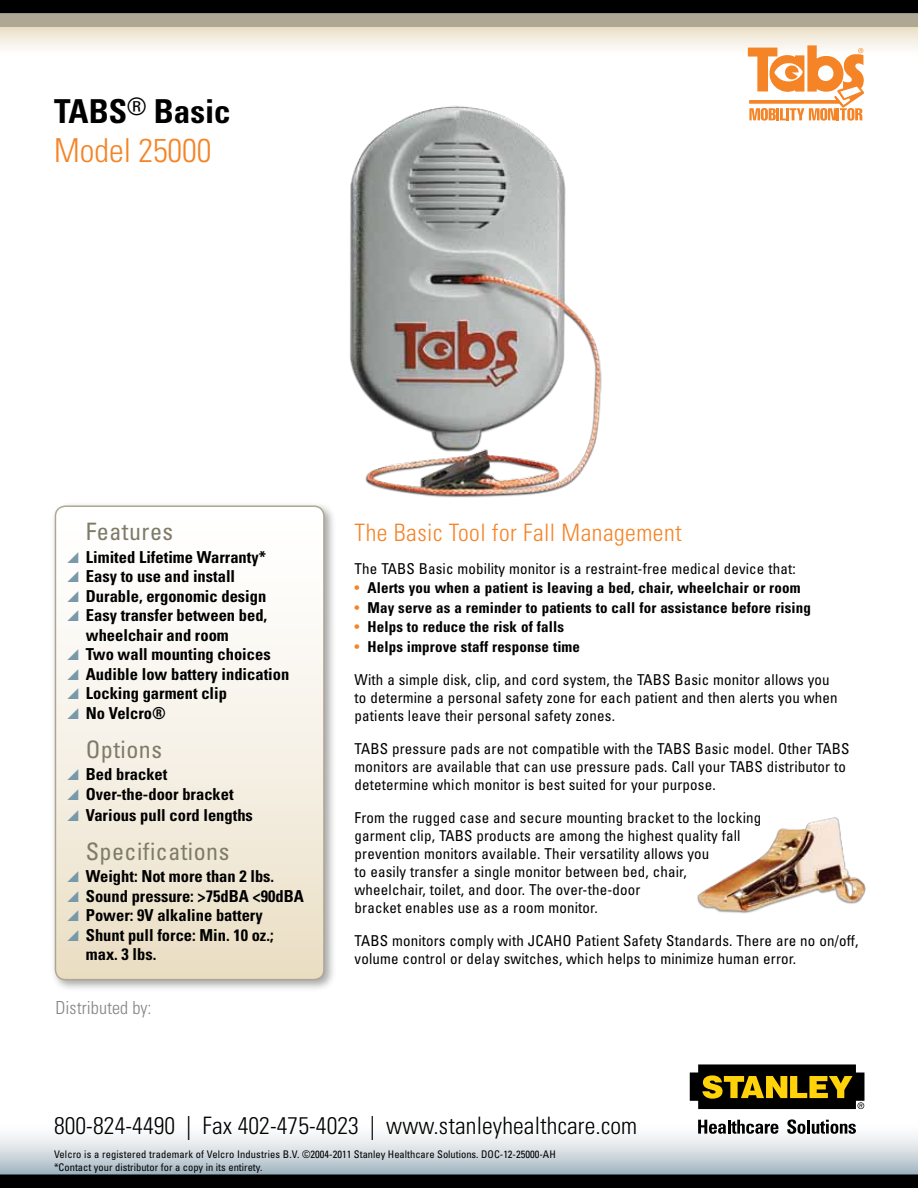
<style>
.page{position:relative;width:918px;height:1188px;background:#fff}
.page>*{position:absolute;margin:0;border:0;box-sizing:border-box;transform-origin:0 0}
.t1{font:300 condensed 33px/39.6px "Univers";color:#f58427}
.t2{font:300 condensed 24px "Univers";letter-spacing:.005em;color:#000}
.t3{font:300 condensed 24px "Univers";letter-spacing:.02em;color:#f58427}
.t4{font:condensed 24px "Univers";letter-spacing:.02em;color:#7f7b68}
.t5{font:300 condensed 18px "Univers";letter-spacing:.005em;color:#808285}
.t6{font:700 condensed 16.5px/19.5px "Univers";color:#000}
.t7{font:condensed 15px/18px "Univers";letter-spacing:.01em;color:#000}
.t8{font:700 condensed 15px "Univers";letter-spacing:.01em;color:#000}
.t9{font:condensed 10.5px/12.6px "Univers";color:#000}
.s1{font-weight:700;color:#000}
.s2{font-weight:400;color:#f58427}
</style>
<div class="page">
<img style="left:350px;top:106px;width:252px;height:392px">
<svg style="left:0;top:1124px;width:918px;height:50px"></svg>
<div style="left:0;top:1174px;width:918px;height:14px;background:#000"></div>
<div style="left:0;top:27px;width:918px;height:30px;background:linear-gradient(to bottom,#ebe0c7,#fff)"></div>
<div style="left:0;top:0;width:918px;height:14px;background:#000"></div>
<div style="left:0;top:14px;width:918px;height:13px;background:#aea794"></div>
<div style="left:50px;top:501px;width:286px;height:491px;background:#000;opacity:.35"></div>
<svg style="left:55px;top:506px;width:269px;height:474px"></svg>
<div style="left:55px;top:506px;width:270px;height:474px;border:2px solid #aea794;border-radius:10px"></div>
<svg style="left:690px;top:1064px;width:174px;height:45px"></svg>
<svg style="left:698px;top:1120px;width:81px;height:14px"></svg>
<svg style="left:787px;top:1119px;width:18px;height:15px"></svg>
<hr style="left:807px;top:1120px;width:3px;height:14px;background:#000">
<svg style="left:812px;top:1120px;width:44px;height:14px"></svg>
<svg style="left:748px;top:45px;width:116px;height:76px"></svg>
<img style="left:697px;top:817px;width:169px;height:97px">
<svg style="left:67px;top:552px;width:11px;height:11px"></svg>
<svg style="left:67px;top:571px;width:11px;height:11px"></svg>
<svg style="left:67px;top:591px;width:11px;height:11px"></svg>
<svg style="left:67px;top:610px;width:11px;height:11px"></svg>
<svg style="left:67px;top:649px;width:11px;height:11px"></svg>
<svg style="left:67px;top:669px;width:11px;height:11px"></svg>
<svg style="left:67px;top:688px;width:11px;height:11px"></svg>
<svg style="left:67px;top:708px;width:11px;height:11px"></svg>
<svg style="left:67px;top:769px;width:11px;height:11px"></svg>
<svg style="left:67px;top:789px;width:11px;height:11px"></svg>
<svg style="left:67px;top:810px;width:11px;height:11px"></svg>
<svg style="left:67px;top:871px;width:11px;height:11px"></svg>
<svg style="left:67px;top:891px;width:11px;height:11px"></svg>
<svg style="left:67px;top:910px;width:11px;height:11px"></svg>
<svg style="left:67px;top:930px;width:11px;height:11px"></svg>
<h1 class="t1" style="left:54px;top:91px;width:178px"><span class="s1">TABS</span><sup>®</sup> <span class="s1">Basic<br></span>Model 25000</h1>
<h2 class="t4" style="left:86px;top:517px;width:89px">Features</h2>
<p class="t6" style="left:86px;top:547px;width:205px">Limited Lifetime Warranty*<br>Easy to use and install<br>Durable, ergonomic design<br>Easy transfer between bed, wheelchair and room<br>Two wall mounting choices<br>Audible low battery indication<br>Locking garment clip<br>No Velcro®</p>
<h2 class="t4" style="left:86px;top:734px;width:78px">Options</h2>
<p class="t6" style="left:86px;top:765px;width:149px">Bed bracket<br>Over-the-door bracket</p>
<p class="t6" style="left:86px;top:805px;width:169px">Various pull cord lengths</p>
<h2 class="t4" style="left:86px;top:836px;width:145px">Specifications</h2>
<p class="t6" style="left:86px;top:867px;width:220px">Weight: Not more than 2 lbs.<br>Sound pressure: &gt;75dBA &lt;90dBA<br>Power: 9V alkaline battery<br>Shunt pull force: Min. 10 oz.; max. 3 lbs.</p>
<p class="t5" style="left:55px;top:997px;width:98px">Distributed by:</p>
<h2 class="t3" style="left:355px;top:518px;width:329px">The Basic Tool for Fall Management</h2>
<p class="t7" style="left:355px;top:559px;width:443px">The TABS Basic mobility monitor is a restraint-free medical device that:</p>
<p class="t8" style="left:355px;top:579px;width:447px"><span class="s2">•</span> Alerts you when a patient is leaving a bed, chair, wheelchair or room</p>
<p class="t8" style="left:355px;top:598px;width:458px"><span class="s2">•</span> May serve as a reminder to patients to call for assistance before rising</p>
<p class="t8" style="left:355px;top:618px;width:211px"><span class="s2">•</span> Helps to reduce the risk of falls</p>
<p class="t8" style="left:355px;top:637px;width:227px"><span class="s2">•</span> Helps improve staff response time</p>
<p class="t7" style="left:355px;top:670px;width:485px">With a simple disk, clip, and cord system, the TABS Basic monitor allows you to determine a personal safety zone for each patient and then alerts you when patients leave their personal safety zones.</p>
<p class="t7" style="left:355px;top:739px;width:496px">TABS pressure pads are not compatible with the TABS Basic model. Other TABS monitors are available that can use pressure pads. Call your TABS distributor to detetermine which monitor is best suited for your purpose.</p>
<p class="t7" style="left:355px;top:808px;width:408px">From the rugged case and secure mounting bracket to the locking garment clip, TABS products are among the highest quality fall prevention monitors available. Their versatility allows you<br>to easily transfer a single monitor between bed, chair, wheelchair, toilet, and door. The over-the-door<br>bracket enables use as a room monitor.</p>
<p class="t7" style="left:355px;top:931px;width:506px">TABS monitors comply with JCAHO Patient Safety Standards. There are no on/off, volume control or delay switches, which helps to minimize human error.</p>
<h2 class="t2" style="left:54px;top:1111px;width:585px">800-824-4490 | Fax 402-475-4023 | www.stanleyhealthcare.com</h2>
<p class="t9" style="left:54px;top:1148px;width:503px">Velcro is a registered trademark of Velcro Industries B.V. ©2004-2011 Stanley Healthcare Solutions. DOC-12-25000-AH *Contact your distributor for a copy in its entirety.</p>
</div>
